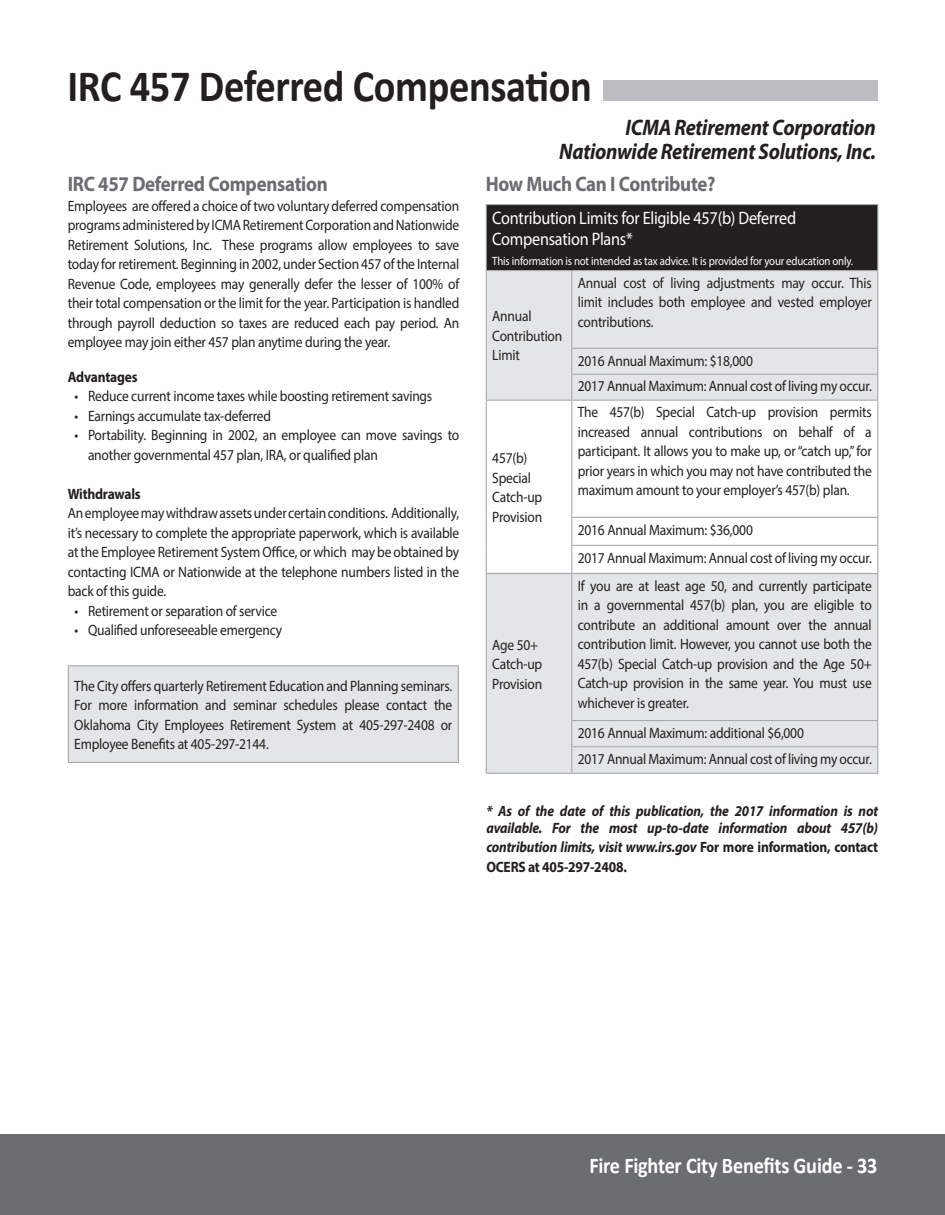
<style>
.page{position:relative;width:945px;height:1215px;background:#fff}
.page>*{position:absolute;margin:0;border:0;box-sizing:border-box;transform-origin:0 0}
.t1{font:700 45px "Calibri";letter-spacing:-.01em;color:#231f20;scale:.9 1}
.t2{font:italic 700 22.5px/24px "Myriad Pro";letter-spacing:-.015em;color:#231f20;text-align:right;scale:.9 1}
.t3{font:700 22.5px "Calibri";letter-spacing:-.01em;color:#fff;scale:.9 1}
.t4{font:700 21px "Myriad Pro";letter-spacing:-.015em;color:#6c6d70;scale:.9 1}
.t5{font:18px/21px "Myriad Pro";letter-spacing:-.015em;color:#fff;scale:.9 1}
.t6{font:15px/19.5px "Myriad Pro";letter-spacing:-.015em;color:#231f20;scale:.9 1}
.t7{font:italic 700 15px/16.5px "Myriad Pro";letter-spacing:-.01em;color:#231f20;scale:.9 1}
.t8{font:700 15px/19.5px "Myriad Pro";letter-spacing:-.015em;color:#231f20;scale:.9 1}
.t9{font:12px "Myriad Pro";letter-spacing:-.015em;color:#fff;scale:.9 1}
.s1{font-style:italic}
</style>
<div class="page">
<div style="left:0;top:1134px;width:945px;height:81px;background:#6c6d70"></div>
<div style="left:603px;top:80px;width:275px;height:21px;background:#bcbdc0"></div>
<div style="left:68px;top:666px;width:390px;height:96px;background:#e4e5e7"></div>
<hr style="left:68px;top:665px;width:391px;height:1px;background:#a8a9ad">
<hr style="left:68px;top:666px;width:1px;height:96px;background:#a8a9ad">
<hr style="left:458px;top:666px;width:1px;height:96px;background:#a8a9ad">
<hr style="left:68px;top:762px;width:391px;height:1px;background:#a8a9ad">
<div style="left:486px;top:205px;width:392px;height:66px;background:#231f20"></div>
<svg style="left:487px;top:271px;width:390px;height:502px;fill:#e4e5e7"></svg>
<hr style="left:486px;top:204px;width:86px;height:1px;background:#a8a9ad">
<hr style="left:486px;top:205px;width:1px;height:65px;background:#a8a9ad">
<hr style="left:572px;top:204px;width:306px;height:1px;background:#a8a9ad">
<hr style="left:877px;top:205px;width:1px;height:65px;background:#a8a9ad">
<hr style="left:486px;top:270px;width:86px;height:1px;background:#a8a9ad">
<hr style="left:486px;top:271px;width:1px;height:77px;background:#a8a9ad">
<svg style="left:486px;top:348px;width:1px;height:52px"></svg>
<hr style="left:572px;top:270px;width:306px;height:1px;background:#a8a9ad">
<hr style="left:571px;top:271px;width:1px;height:77px;background:#a8a9ad">
<hr style="left:877px;top:271px;width:1px;height:77px;background:#a8a9ad">
<hr style="left:571px;top:348px;width:307px;height:1px;background:#a8a9ad">
<svg style="left:571px;top:349px;width:1px;height:51px"></svg>
<svg style="left:877px;top:349px;width:1px;height:51px"></svg>
<hr style="left:486px;top:400px;width:86px;height:1px;background:#a8a9ad">
<hr style="left:486px;top:401px;width:1px;height:116px;background:#a8a9ad">
<svg style="left:486px;top:517px;width:1px;height:56px"></svg>
<hr style="left:571px;top:374px;width:307px;height:1px;background:#a8a9ad">
<hr style="left:572px;top:400px;width:306px;height:1px;background:#a8a9ad">
<hr style="left:571px;top:401px;width:1px;height:116px;background:#a8a9ad">
<hr style="left:877px;top:401px;width:1px;height:116px;background:#a8a9ad">
<hr style="left:571px;top:517px;width:307px;height:1px;background:#a8a9ad">
<svg style="left:571px;top:518px;width:1px;height:55px"></svg>
<svg style="left:877px;top:518px;width:1px;height:55px"></svg>
<hr style="left:486px;top:573px;width:86px;height:1px;background:#a8a9ad">
<hr style="left:486px;top:574px;width:1px;height:147px;background:#a8a9ad">
<svg style="left:486px;top:721px;width:1px;height:52px"></svg>
<hr style="left:486px;top:773px;width:86px;height:1px;background:#a8a9ad">
<hr style="left:571px;top:545px;width:307px;height:1px;background:#a8a9ad">
<hr style="left:572px;top:573px;width:306px;height:1px;background:#a8a9ad">
<hr style="left:571px;top:574px;width:1px;height:146px;background:#a8a9ad">
<hr style="left:877px;top:574px;width:1px;height:146px;background:#a8a9ad">
<hr style="left:571px;top:720px;width:307px;height:1px;background:#a8a9ad">
<hr style="left:571px;top:746px;width:307px;height:1px;background:#a8a9ad">
<svg style="left:571px;top:721px;width:1px;height:52px"></svg>
<svg style="left:877px;top:721px;width:1px;height:52px"></svg>
<hr style="left:572px;top:773px;width:306px;height:1px;background:#a8a9ad">
<h1 class="t1" style="left:68px;top:58px;width:584px">IRC 457 Deferred Compensation</h1>
<h2 class="t2" style="left:559px;top:115px;width:353px">ICMA Retirement Corporation<br>Nationwide Retirement Solutions, Inc.</h2>
<h3 class="t4" style="left:68px;top:170px;width:291px">IRC 457 Deferred Compensation</h3>
<p class="t6" style="left:68px;top:196px;width:437px;text-align:justify">Employees are offered a choice of two voluntary deferred compensation programs administered by ICMA Retirement Corporation and Nationwide Retirement Solutions, Inc. These programs allow employees to save today for retirement. Beginning in 2002, under Section 457 of the Internal Revenue Code, employees may generally defer the lesser of 100% of their total compensation or the limit for the year. Participation is handled through payroll deduction so taxes are reduced each pay period. An employee may join either 457 plan anytime during the year.</p>
<p class="t8" style="left:68px;top:366px;width:79px">Advantages</p>
<p class="t6" style="left:75px;top:386px;width:399px">• Reduce current income taxes while boosting retirement savings</p>
<p class="t6" style="left:75px;top:406px;width:220px">• Earnings accumulate tax-deferred</p>
<p class="t6" style="left:88px;top:425px;width:414px;text-indent:-14px">• Portability. Beginning in 2002, an employee can move savings to another governmental 457 plan, IRA, or qualified plan</p>
<p class="t8" style="left:68px;top:483px;width:83px">Withdrawals</p>
<p class="t6" style="left:68px;top:503px;width:437px;text-align:justify">An employee may withdraw assets under certain conditions. Additionally, it’s necessary to complete the appropriate paperwork, which is available at the Employee Retirement System Office, or which may be obtained by contacting ICMA or Nationwide at the telephone numbers listed in the back of this guide.</p>
<p class="t6" style="left:75px;top:601px;width:227px">• Retirement or separation of service</p>
<p class="t6" style="left:75px;top:620px;width:232px">• Qualified unforeseeable emergency</p>
<h3 class="t4" style="left:486px;top:170px;width:257px">How Much Can I Contribute?</h3>
<p class="t5" style="left:492px;top:207px;width:339px">Contribution Limits for Eligible 457(b) Deferred<br>Compensation Plans*</p>
<p class="t9" style="left:492px;top:253px;width:402px">This information is not intended as tax advice. It is provided for your education only.</p>
<p class="t6" style="left:578px;top:273px;width:328px;text-align:justify">Annual cost of living adjustments may occur. This limit includes both employee and vested employer contributions.</p>
<p class="t6" style="left:578px;top:347px;width:328px;line-height:26px">2016 Annual Maximum: $18,000<br>2017 Annual Maximum: Annual cost of living my occur.</p>
<p class="t6" style="left:492px;top:306px;width:79px">Annual<br>Contribution<br>Limit</p>
<p class="t6" style="left:578px;top:402px;width:328px;text-align:justify">The 457(b) Special Catch-up provision permits increased annual contributions on behalf of a participant. It allows you to make up, or “catch up,” for prior years in which you may not have contributed the maximum amount to your employer’s 457(b) plan.</p>
<p class="t6" style="left:578px;top:515px;width:328px;line-height:28px">2016 Annual Maximum: $36,000<br>2017 Annual Maximum: Annual cost of living my occur.</p>
<p class="t6" style="left:492px;top:448px;width:57px">457(b)<br>Special<br>Catch-up<br>Provision</p>
<p class="t6" style="left:578px;top:576px;width:328px;text-align:justify">If you are at least age 50, and currently participate in a governmental 457(b) plan, you are eligible to contribute an additional amount over the annual contribution limit. However, you cannot use both the 457(b) Special Catch-up provision and the Age 50+ Catch-up provision in the same year. You must use whichever is greater.</p>
<p class="t6" style="left:578px;top:719px;width:328px;line-height:26.2px">2016 Annual Maximum: additional $6,000<br>2017 Annual Maximum: Annual cost of living my occur.</p>
<p class="t7" style="left:486px;top:802px;width:437px">* As of the date of this publication, the 2017 information is not available. For the most up-to-date information about 457(b)</p>
<p class="t8" style="left:486px;top:837px;width:437px"><span class="s1">contribution limits, visit www.irs.gov</span> For more information, contact<br>OCERS at 405-297-2408.</p>
<p class="t6" style="left:492px;top:635px;width:57px">Age 50+<br>Catch-up<br>Provision</p>
<p class="t6" style="left:74px;top:675px;width:422px;text-align:justify">The City offers quarterly Retirement Education and Planning seminars.<br>For more information and seminar schedules please contact the Oklahoma City Employees Retirement System at 405-297-2408 or Employee Benefits at 405-297-2144.</p>
<h2 class="t3" style="left:589px;top:1151px;width:322px">Fire Fighter City Benefits Guide - 33</h2>
</div>
